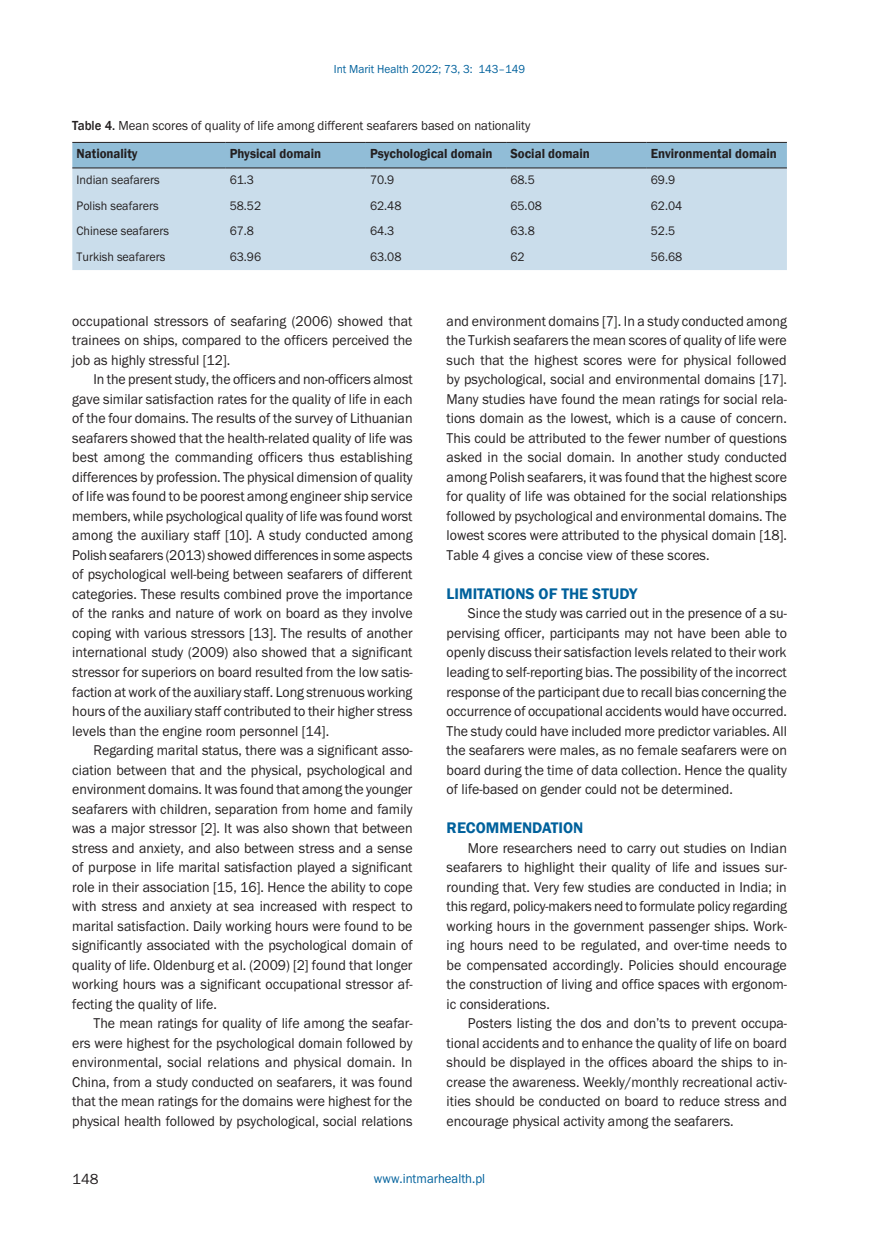
<style>
.page{position:relative;width:872px;height:1234px;background:#fff}
.page>*{position:absolute;margin:0;border:0;box-sizing:border-box;transform-origin:0 0}
._12_Srodtytul_2{font:600 15.75px "Franklin Gothic";color:#00619c}
.t1{font:15px "Franklin Got Itc TEE";color:#231f20}
._08_Tekst{font:14.7px/19.5px "Franklin Got Itc TEE";color:#231f20;text-align:justify;scale:.95 1}
._13_Tabela_naglowek{font:600 13.5px "Franklin Gothic";color:#231f20;scale:.95 1}
._13_Tabela_tytul{font:13.5px "Franklin Got Itc TEE";color:#231f20;scale:.95 1}
.t2{font:13.5px "Franklin Got Itc TEE";color:#00619c;scale:.95 1}
._13_Tabela_tekst{font:12.75px "Franklin Got Itc TEE";color:#231f20;scale:.95 1}
.t3{font:12px "Franklin Got Itc TEE";color:#00619c;scale:.95 1}
.s1{font-family:"Franklin Gothic";font-weight:500}
</style>
<div class="page">
<div style="left:72px;top:143px;width:715px;height:24px;background:#91bdd7"></div>
<div style="left:72px;top:168px;width:715px;height:102px;background:#caddeb"></div>
<hr style="left:72px;top:142px;width:153px;height:1px;background:#231f20">
<hr style="left:225px;top:142px;width:141px;height:1px;background:#231f20">
<hr style="left:366px;top:142px;width:140px;height:1px;background:#231f20">
<hr style="left:506px;top:142px;width:140px;height:1px;background:#231f20">
<hr style="left:646px;top:142px;width:141px;height:1px;background:#231f20">
<hr style="left:72px;top:167px;width:153px;height:1px;background:#231f20">
<hr style="left:225px;top:167px;width:141px;height:1px;background:#231f20">
<hr style="left:366px;top:167px;width:140px;height:1px;background:#231f20">
<hr style="left:506px;top:167px;width:140px;height:1px;background:#231f20">
<hr style="left:646px;top:167px;width:141px;height:1px;background:#231f20">
<p class="t3" style="left:334px;top:62px;width:203px">Int Marit Health 2022; 73, 3: 143–149</p>
<p class="_13_Tabela_tytul" style="left:72px;top:118px;width:484px"><span class="s1">Table 4.</span> Mean scores of quality of life among different seafarers based on nationality</p>
<p class="_13_Tabela_naglowek" style="left:77px;top:145px;width:66px">Nationality</p>
<p class="_13_Tabela_naglowek" style="left:230px;top:145px;width:98px">Physical domain</p>
<p class="_13_Tabela_naglowek" style="left:370px;top:145px;width:130px">Psychological domain</p>
<p class="_13_Tabela_naglowek" style="left:510px;top:145px;width:85px">Social domain</p>
<p class="_13_Tabela_naglowek" style="left:651px;top:145px;width:134px">Environmental domain</p>
<p class="_13_Tabela_tekst" style="left:77px;top:173px;width:89px">Indian seafarers</p>
<p class="_13_Tabela_tekst" style="left:230px;top:173px;width:27px">61.3</p>
<p class="_13_Tabela_tekst" style="left:370px;top:173px;width:27px">70.9</p>
<p class="_13_Tabela_tekst" style="left:510px;top:173px;width:27px">68.5</p>
<p class="_13_Tabela_tekst" style="left:651px;top:173px;width:27px">69.9</p>
<p class="_13_Tabela_tekst" style="left:77px;top:198px;width:88px">Polish seafarers</p>
<p class="_13_Tabela_tekst" style="left:230px;top:198px;width:35px">58.52</p>
<p class="_13_Tabela_tekst" style="left:370px;top:198px;width:35px">62.48</p>
<p class="_13_Tabela_tekst" style="left:510px;top:198px;width:35px">65.08</p>
<p class="_13_Tabela_tekst" style="left:651px;top:198px;width:35px">62.04</p>
<p class="_13_Tabela_tekst" style="left:77px;top:224px;width:99px">Chinese seafarers</p>
<p class="_13_Tabela_tekst" style="left:230px;top:224px;width:27px">67.8</p>
<p class="_13_Tabela_tekst" style="left:370px;top:224px;width:27px">64.3</p>
<p class="_13_Tabela_tekst" style="left:510px;top:224px;width:27px">63.8</p>
<p class="_13_Tabela_tekst" style="left:651px;top:224px;width:27px">52.5</p>
<p class="_13_Tabela_tekst" style="left:77px;top:249px;width:95px">Turkish seafarers</p>
<p class="_13_Tabela_tekst" style="left:230px;top:249px;width:35px">63.96</p>
<p class="_13_Tabela_tekst" style="left:370px;top:249px;width:35px">63.08</p>
<p class="_13_Tabela_tekst" style="left:510px;top:249px;width:16px">62</p>
<p class="_13_Tabela_tekst" style="left:651px;top:249px;width:35px">56.68</p>
<p class="_08_Tekst" style="left:72px;top:311px;width:360px">occupational stressors of seafaring (2006) showed that trainees on ships, compared to the officers perceived the job as highly stressful [12].</p>
<p class="_08_Tekst" style="left:72px;top:370px;width:360px;text-indent:21px">In the present study, the officers and non-officers almost gave similar satisfaction rates for the quality of life in each of the four domains. The results of the survey of Lithuanian seafarers showed that the health-related quality of life was best among the commanding officers thus establishing differences by profession. The physical dimension of quality of life was found to be poorest among engineer ship service members, while psychological quality of life was found worst among the auxiliary staff [10]. A study conducted among Polish seafarers (2013) showed differences in some aspects of psychological well-being between seafarers of different categories. These results combined prove the importance of the ranks and nature of work on board as they involve coping with various stressors [13]. The results of another international study (2009) also showed that a significant stressor for superiors on board resulted from the low satis&shy;faction at work of the auxiliary staff. Long strenuous working hours of the auxiliary staff contributed to their higher stress levels than the engine room personnel [14].</p>
<p class="_08_Tekst" style="left:72px;top:740px;width:360px;text-indent:21px">Regarding marital status, there was a significant asso&shy;ciation between that and the physical, psychological and environment domains. It was found that among the younger seafarers with children, separation from home and family was a major stressor [2]. It was also shown that between stress and anxiety, and also between stress and a sense of purpose in life marital satisfaction played a significant role in their association [15, 16]. Hence the ability to cope with stress and anxiety at sea increased with respect to marital satisfaction. Daily working hours were found to be significantly associated with the psychological domain of quality of life. Oldenburg et al. (2009) [2] found that longer working hours was a significant occupational stressor af&shy;fecting the quality of life.</p>
<p class="_08_Tekst" style="left:72px;top:1013px;width:360px;text-indent:21px">The mean ratings for quality of life among the seafar&shy;ers were highest for the psychological domain followed by environmental, social relations and physical domain. In China, from a study conducted on seafarers, it was found that the mean ratings for the domains were highest for the physical health followed by psychological, social relations</p>
<p class="_08_Tekst" style="left:446px;top:311px;width:360px">and environment domains [7]. In a study conducted among the Turkish seafarers the mean scores of quality of life were such that the highest scores were for physical followed by psychological, social and environmental domains [17].<br>Many studies have found the mean ratings for social rela&shy;tions domain as the lowest, which is a cause of concern.<br>This could be attributed to the fewer number of questions asked in the social domain. In another study conducted among Polish seafarers, it was found that the highest score for quality of life was obtained for the social relationships followed by psychological and environmental domains. The lowest scores were attributed to the physical domain [18].<br>Table 4 gives a concise view of these scores.</p>
<p class="_12_Srodtytul_2" style="left:446px;top:584px;width:192px">LIMITATIONS OF THE STUDY</p>
<p class="_08_Tekst" style="left:446px;top:604px;width:360px;text-indent:21px">Since the study was carried out in the presence of a su&shy;pervising officer, participants may not have been able to openly discuss their satisfaction levels related to their work leading to self-reporting bias. The possibility of the incorrect response of the participant due to recall bias concerning the occurrence of occupational accidents would have occurred.<br>The study could have included more predictor variables. All the seafarers were males, as no female seafarers were on board during the time of data collection. Hence the quality of life-based on gender could not be determined.</p>
<p class="_12_Srodtytul_2" style="left:446px;top:818px;width:138px">RECOMMENDATION</p>
<p class="_08_Tekst" style="left:446px;top:838px;width:360px;text-indent:21px">More researchers need to carry out studies on Indian seafarers to highlight their quality of life and issues sur&shy;rounding that. Very few studies are conducted in India; in this regard, policy-makers need to formulate policy regarding working hours in the government passenger ships. Work&shy;ing hours need to be regulated, and over-time needs to be compensated accordingly. Policies should encourage the construction of living and office spaces with ergonom&shy;ic considerations.</p>
<p class="_08_Tekst" style="left:446px;top:1013px;width:360px;text-indent:21px">Posters listing the dos and don’ts to prevent occupa&shy;tional accidents and to enhance the quality of life on board should be displayed in the offices aboard the ships to in&shy;crease the awareness. Weekly/monthly recreational activ&shy;ities should be conducted on board to reduce stress and encourage physical activity among the seafarers.</p>
<p class="t1" style="left:72px;top:1170px;width:28px">148</p>
<p class="t2" style="left:374px;top:1170px;width:119px">www.intmarhealth.pl</p>
</div>
